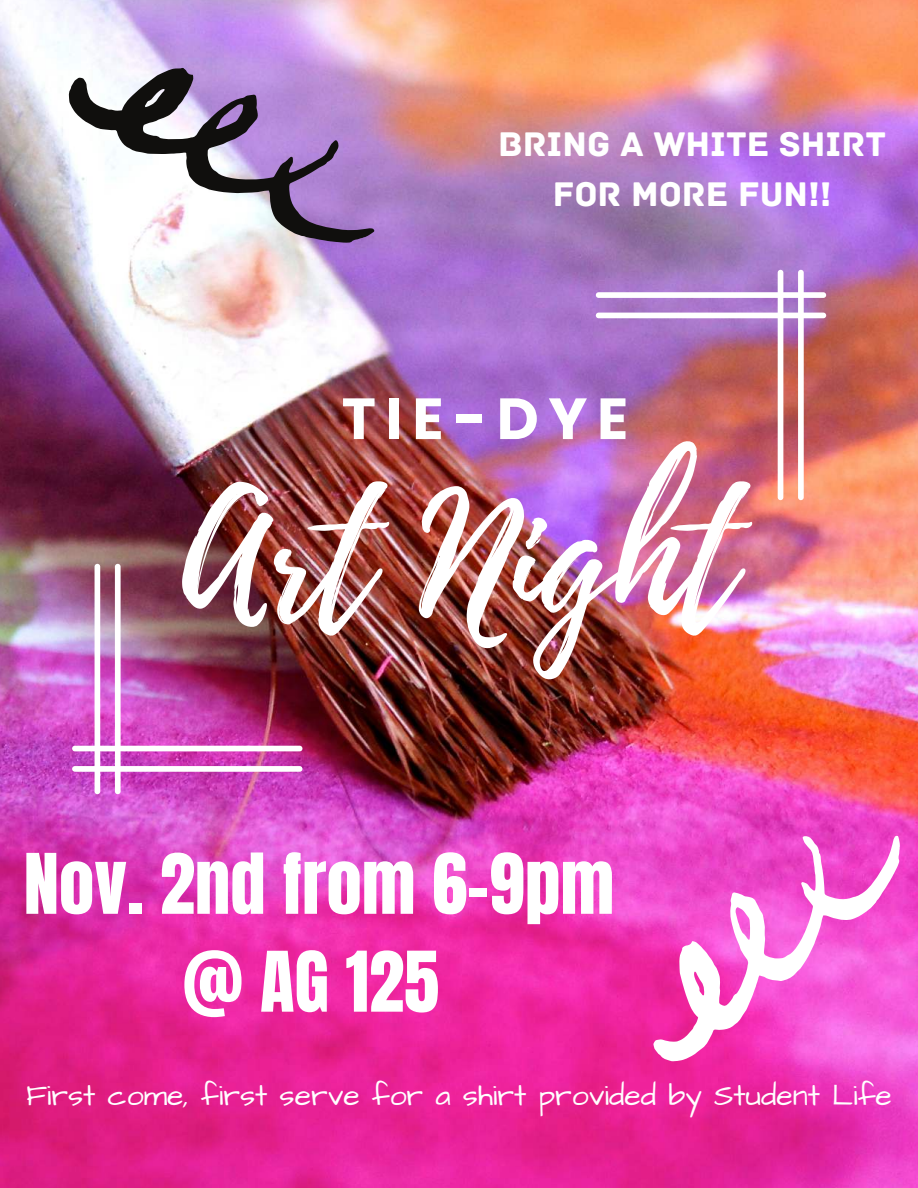
<style>
.page{position:relative;width:918px;height:1188px;background:#fff}
.page>*{position:absolute;margin:0;border:0;box-sizing:border-box;transform-origin:0 0}
.t1{font:163.65px "Playlist Script";color:#fff}
.t2{font:70.95px/97.9px "Anton";color:#fff;text-align:center}
.t3{font:700 58.05px "Poppins";letter-spacing:.165em;color:#fff}
.t4{font:36px/50.1px "Archive";color:#fff;text-align:center}
.t5{font:30.15px "Architects Daughter";color:#fff}
</style>
<div class="page">
<img style="left:0;top:0;width:918px;height:1188px">
<img style="left:72px;top:564px;width:230px;height:230px">
<img style="left:596px;top:270px;width:230px;height:230px">
<svg style="left:653px;top:836px;width:247px;height:225px"></svg>
<svg style="left:69px;top:68px;width:305px;height:175px"></svg>
<p class="t4" style="left:498px;top:120px;width:390px">BRING A WHITE SHIRT<br>FOR MORE FUN!!</p>
<h3 class="t3" style="left:342px;top:385px;width:288px">TIE-DYE</h3>
<h1 class="t1" style="left:182px;top:441px;width:555px">Art Night</h1>
<h2 class="t2" style="left:24px;top:840px;width:592px">Nov. 2nd from 6-9pm @ AG 125</h2>
<p class="t5" style="left:26px;top:1075px;width:867px">First come, first serve for a shirt provided by Student Life</p>
</div>
